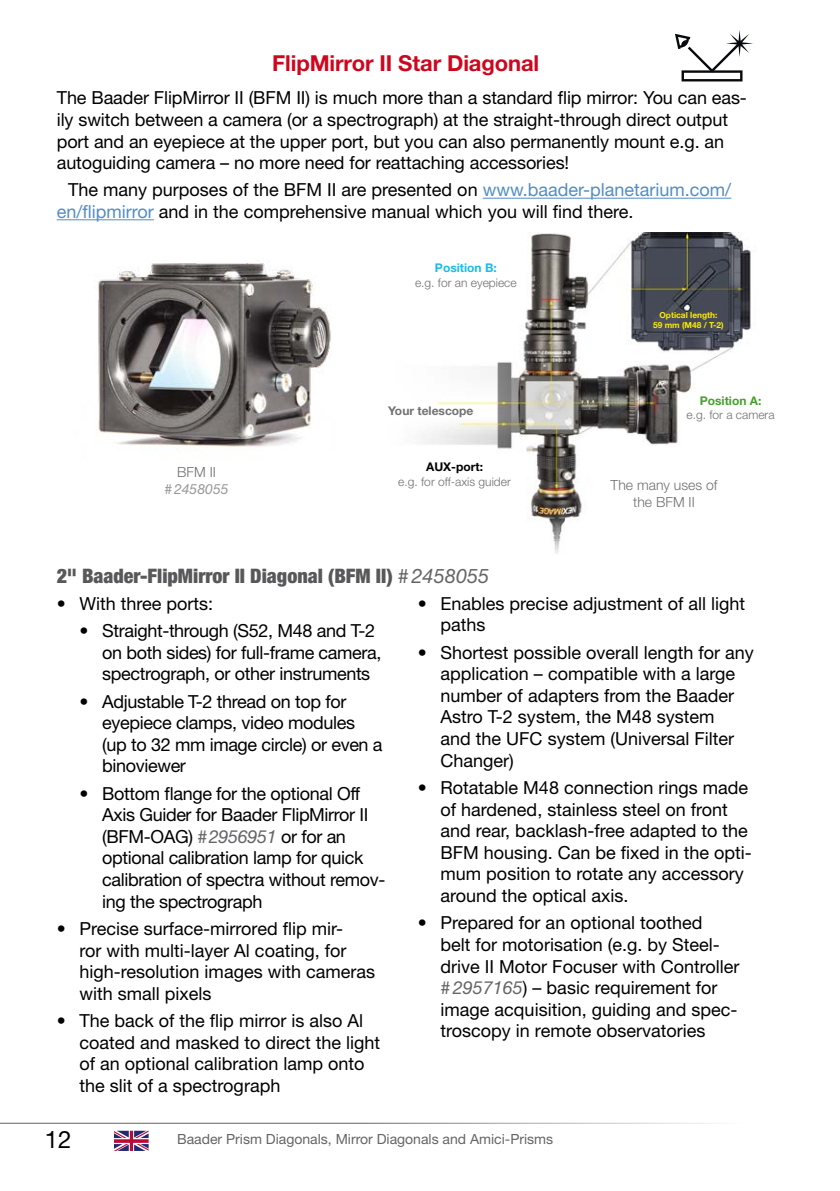
<style>
.page{position:relative;width:840px;height:1191px;background:#fff}
.page>*{position:absolute;margin:0;border:0;box-sizing:border-box;transform-origin:0 0}
.t1{font:24px "Helvetica Neue LT Std";color:#000}
.t2{font:700 22px "Helvetica Neue LT Std";letter-spacing:-.005em;color:#cd071e}
.t3{font:900 condensed 20px "Helvetica Neue LT Std";color:#58585a}
.t4{font:18px/21.6px "Helvetica Neue LT Std";color:#000}
.t5{font:18px/21.6px "Helvetica Neue LT Std";letter-spacing:-.02em;color:#000}
.t6{font:14px "Helvetica Neue LT Std";color:#646567}
.t7{font:300 14px/16.8px "Helvetica Neue LT Std";color:#707172;text-align:center}
.t8{font:italic 14px "Helvetica Neue LT Std";color:#97989a}
.t9{font:300 12px "Helvetica Neue LT Std";color:#707172}
.t10{font:700 12px "Helvetica Neue LT Std";color:#707172}
.t11{font:700 12px "Helvetica Neue LT Std";color:#44a12b}
.t12{font:700 12px "Helvetica Neue LT Std";color:#1bbbea}
.t13{font:700 12px "Helvetica Neue LT Std";color:#000}
.t14{font:700 8.4px/10px "Helvetica Neue LT Std";color:#ffed00;text-align:center}
.s1{color:#518dc6}
.s2{font-weight:400;font-style:italic;font-stretch:normal;color:#646567}
.s3{font-style:italic;color:#646567}
</style>
<div class="page">
<hr style="left:0;top:1122px;width:741px;height:1px;background:#646567">
<svg style="left:114px;top:1130px;width:34px;height:21px"></svg>
<img style="left:422px;top:232px;width:329px;height:321px">
<hr style="left:482px;top:198px;width:248px;height:1px;background:#518dc6">
<hr style="left:57px;top:219px;width:97px;height:1px;background:#518dc6">
<svg style="left:675px;top:30px;width:77px;height:51px"></svg>
<img style="left:98px;top:260px;width:233px;height:187px">
<p class="t2" style="left:272px;top:50px;width:268px">FlipMirror II Star Diagonal</p>
<p class="t4" style="left:57px;top:87px;width:691px">The Baader FlipMirror II (BFM II) is much more than a standard flip mirror: You can eas&shy;ily switch between a camera (or a spectrograph) at the straight-through direct output port and an eyepiece at the upper port, but you can also permanently mount e.g. an autoguiding camera – no more need for reattaching accessories!</p>
<p class="t4" style="left:57px;top:179px;width:675px;text-indent:11px">The many purposes of the BFM II are presented on <span class="s1">www.baader-planetarium.com/ en/flipmirror</span> and in the comprehensive manual which you will find there.</p>
<p class="t12" style="left:434px;top:260px;width:63px">Position B:</p>
<p class="t9" style="left:415px;top:275px;width:103px">e.g. for an eyepiece</p>
<p class="t10" style="left:388px;top:404px;width:87px">Your telescope</p>
<p class="t14" style="left:652px;top:309px;width:72px">Optical length:<br>59 mm (M48 / T-2)</p>
<p class="t11" style="left:699px;top:393px;width:63px">Position A:</p>
<p class="t9" style="left:686px;top:407px;width:90px">e.g. for a camera</p>
<p class="t13" style="left:426px;top:459px;width:58px">AUX-port:</p>
<p class="t9" style="left:398px;top:474px;width:114px">e.g. for off-axis guider</p>
<p class="t7" style="left:177px;top:463px;width:40px">BFM II</p>
<p class="t8" style="left:164px;top:480px;width:66px">#2458055</p>
<p class="t7" style="left:610px;top:476px;width:108px">The many uses of the BFM II</p>
<p class="t3" style="left:57px;top:564px;width:434px">2" Baader-FlipMirror II Diagonal (BFM II) <span class="s2">#2458055</span></p>
<p class="t4" style="left:57px;top:592px;width:158px">• With three ports:</p>
<p class="t5" style="left:102px;top:619px;width:281px;text-indent:-23px">• Straight-through (S52, M48 and T-2 on both sides) for full-frame camera, spectrograph, or other instruments</p>
<p class="t5" style="left:102px;top:690px;width:282px;text-indent:-23px">• Adjustable T-2 thread on top for eyepiece clamps, video modules (up to 32 mm image circle) or even a binoviewer</p>
<p class="t5" style="left:102px;top:782px;width:285px;text-indent:-23px">• Bottom flange for the optional Off<br>Axis Guider for Baader FlipMirror II (BFM-OAG) <span class="s3">#2956951</span> or for an optional calibration lamp for quick calibration of spectra without remov&shy;ing the spectrograph</p>
<p class="t4" style="left:79px;top:917px;width:297px;text-indent:-23px">• Precise surface-mirrored flip mir-<br>ror with multi-layer Al coating, for high-resolution images with cameras with small pixels</p>
<p class="t4" style="left:79px;top:1009px;width:302px;text-indent:-23px">• The back of the flip mirror is also Al coated and masked to direct the light of an optional calibration lamp onto the slit of a spectrograph</p>
<p class="t4" style="left:440px;top:592px;width:306px;text-indent:-23px">• Enables precise adjustment of all light paths</p>
<p class="t4" style="left:440px;top:641px;width:315px;text-indent:-23px">• Shortest possible overall length for any application – compatible with a large number of adapters from the Baader<br>Astro T-2 system, the M48 system<br>and the UFC system (Universal Filter<br>Changer)</p>
<p class="t4" style="left:440px;top:776px;width:313px;text-indent:-23px">• Rotatable M48 connection rings made of hardened, stainless steel on front and rear, backlash-free adapted to the BFM housing. Can be fixed in the opti&shy;mum position to rotate any accessory around the optical axis.</p>
<p class="t4" style="left:440px;top:912px;width:300px;text-indent:-23px">• Prepared for an optional toothed<br>belt for motorisation (e.g. by Steel&shy;drive II Motor Focuser with Controller <span class="s3">#2957165</span>) – basic requirement for image acquisition, guiding and spec&shy;troscopy in remote observatories</p>
<h1 class="t1" style="left:45px;top:1125px;width:28px">12</h1>
<p class="t6" style="left:177px;top:1130px;width:377px">Baader Prism Diagonals, Mirror Diagonals and Amici-Prisms</p>
</div>
